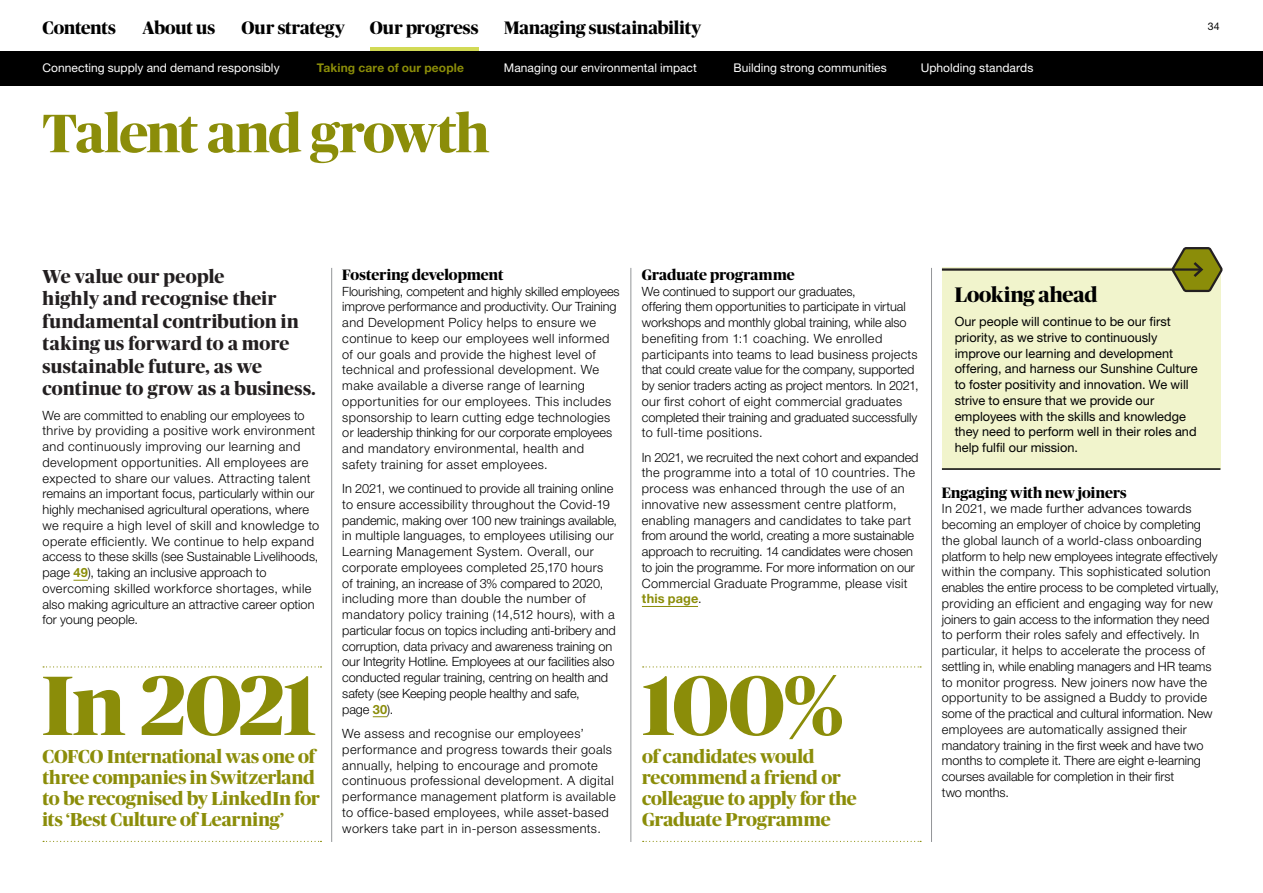
<style>
.page{position:relative;width:1263px;height:893px;background:#fff}
.page>*{position:absolute;margin:0;border:0;box-sizing:border-box;transform-origin:0 0}
.Pullout_1___Figure{font:700 84px "Publico Banner";letter-spacing:-.01em;color:#8b8d09}
.Page___H1{font:700 54px "Publico Banner";letter-spacing:-.02em;color:#8b8d09}
.Case_Study_-_Heads_s{font:700 21px "Publico Banner";letter-spacing:-.005em;color:#000}
.Pullout_1___Body{font:700 18.75px/21px "Publico Banner";letter-spacing:-.005em;color:#8b8d09}
.Body_-_Section_Intro{font:700 18.75px/22.5px "Publico Banner";letter-spacing:.01em;color:#231f20}
.t1{font:700 18px "Publico Banner";color:#000}
.Body___H1___Publico{font:700 15px "Publico Banner";letter-spacing:.005em;color:#000}
.Body___Copy{font:300 12.75px/15.8px "Helvetica Neue LT Std";letter-spacing:.015em;color:#000}
.Body___Copy-2{font:300 12.75px/15.8px "Helvetica Neue LT Std";letter-spacing:-.005em;color:#000}
.Pullout_2___Body{font:12.75px/15.8px "Helvetica Neue LT Std";color:#000}
.Body___Copy-3{font:300 12.75px/15.8px "Helvetica Neue LT Std";letter-spacing:.035em;color:#000}
.Navigation_Tabs___Re{font:12px "Helvetica Neue LT Std";letter-spacing:.005em;color:#fff}
.Navigation_Tabs___Gr{font:700 12px "Helvetica Neue LT Std";letter-spacing:.015em;color:#8b8d09}
.t2{font:10.5px "Helvetica Neue LT Std";color:#000}
.s1{font-weight:700;color:#8b8d09}
</style>
<div class="page">
<svg style="left:643px;top:666px;width:278px;height:1px"></svg>
<svg style="left:643px;top:841px;width:278px;height:1px"></svg>
<svg style="left:43px;top:666px;width:278px;height:1px"></svg>
<svg style="left:43px;top:841px;width:278px;height:1px"></svg>
<svg style="left:373px;top:716px;width:14px;height:1px"></svg>
<hr style="left:642px;top:606px;width:56px;height:1px;background:#8b8d09">
<svg style="left:73px;top:580px;width:15px;height:1px"></svg>
<hr style="left:331px;top:268px;width:1px;height:574px;background:#939598">
<hr style="left:631px;top:268px;width:1px;height:574px;background:#939598">
<hr style="left:931px;top:268px;width:1px;height:574px;background:#939598">
<div style="left:0;top:51px;width:1263px;height:34px;background:#000"></div>
<div style="left:942px;top:268px;width:278px;height:201px;background:#f1f4cc"></div>
<hr style="left:942px;top:468px;width:278px;height:2px;background:#000">
<hr style="left:942px;top:268px;width:259px;height:3px;background:#231f20">
<svg style="left:1169px;top:247px;width:54px;height:46px"></svg>
<hr style="left:370px;top:48px;width:108px;height:3px;background:#d2da56">
<h3 class="t1" style="left:43px;top:14px;width:75px">Contents</h3>
<h3 class="t1" style="left:142px;top:14px;width:74px">About us</h3>
<h3 class="t1" style="left:242px;top:14px;width:105px">Our strategy</h3>
<h3 class="t1" style="left:370px;top:14px;width:110px">Our progress</h3>
<h3 class="t1" style="left:504px;top:14px;width:199px">Managing sustainability</h3>
<p class="t2" style="left:1208px;top:20px;width:13px">34</p>
<p class="Navigation_Tabs___Re" style="left:43px;top:61px;width:239px">Connecting supply and demand responsibly</p>
<p class="Navigation_Tabs___Gr" style="left:317px;top:61px;width:149px">Taking care of our people</p>
<p class="Navigation_Tabs___Re" style="left:504px;top:61px;width:195px">Managing our environmental impact</p>
<p class="Navigation_Tabs___Re" style="left:733px;top:61px;width:155px">Building strong communities</p>
<p class="Navigation_Tabs___Re" style="left:921px;top:61px;width:114px">Upholding standards</p>
<p class="Page___H1" style="left:43px;top:95px;width:448px">Talent and growth</p>
<p class="Body_-_Section_Intro" style="left:43px;top:264px;width:275px">We value our people<br>highly and recognise their fundamental contribution in taking us forward to a more sustainable future, as we continue to grow as a business.</p>
<p class="Body___Copy" style="left:43px;top:407px;width:278px">We are committed to enabling our employees to thrive by providing a positive work environment and continuously improving our learning and development opportunities. All employees are expected to share our values. Attracting talent remains an important focus, particularly within our highly mechanised agricultural operations, where we require a high level of skill and knowledge to operate efficiently. We continue to help expand access to these skills (see Sustainable Livelihoods, page <span class="s1">49</span>), taking an inclusive approach to overcoming skilled workforce shortages, while also making agriculture an attractive career option for young people.</p>
<p class="Pullout_1___Figure" style="left:43px;top:646px;width:275px">In 2021</p>
<p class="Pullout_1___Body" style="left:43px;top:745px;width:279px">COFCO International was one of three companies in Switzerland to be recognised by LinkedIn for its ‘Best Culture of Learning’</p>
<p class="Body___H1___Publico" style="left:342px;top:264px;width:163px">Fostering development</p>
<p class="Body___Copy" style="left:342px;top:283px;width:279px">Flourishing, competent and highly skilled employees improve performance and productivity. Our Training and Development Policy helps to ensure we continue to keep our employees well informed of our goals and provide the highest level of technical and professional development. We make available a diverse range of learning opportunities for our employees. This includes sponsorship to learn cutting edge technologies or leadership thinking for our corporate employees and mandatory environmental, health and safety training for asset employees.</p>
<p class="Body___Copy-2" style="left:342px;top:480px;width:276px">In 2021, we continued to provide all training online to ensure accessibility throughout the Covid-19 pandemic, making over 100 new trainings available, in multiple languages, to employees utilising our Learning Management System. Overall, our corporate employees completed 25,170 hours<br>of training, an increase of 3% compared to 2020, including more than double the number of mandatory policy training (14,512 hours), with a particular focus on topics including anti-bribery and corruption, data privacy and awareness training on our Integrity Hotline. Employees at our facilities also conducted regular training, centring on health and safety (see Keeping people healthy and safe,<br>page <span class="s1">30</span>).</p>
<p class="Body___Copy-3" style="left:342px;top:725px;width:275px">We assess and recognise our employees’ performance and progress towards their goals annually, helping to encourage and promote continuous professional development. A digital performance management platform is available to office-based employees, while asset-based workers take part in in-person assessments.</p>
<p class="Body___H1___Publico" style="left:642px;top:264px;width:154px">Graduate programme</p>
<p class="Body___Copy-2" style="left:642px;top:283px;width:278px">We continued to support our graduates,<br>offering them opportunities to participate in virtual workshops and monthly global training, while also benefiting from 1:1 coaching. We enrolled participants into teams to lead business projects that could create value for the company, supported by senior traders acting as project mentors. In 2021, our first cohort of eight commercial graduates completed their training and graduated successfully to full-time positions.</p>
<p class="Body___Copy" style="left:642px;top:449px;width:278px">In 2021, we recruited the next cohort and expanded the programme into a total of 10 countries. The process was enhanced through the use of an innovative new assessment centre platform, enabling managers and candidates to take part from around the world, creating a more sustainable approach to recruiting. 14 candidates were chosen to join the programme. For more information on our Commercial Graduate Programme, please visit <span class="s1">this page</span>.</p>
<p class="Pullout_1___Figure" style="left:642px;top:646px;width:203px">100%</p>
<p class="Pullout_1___Body" style="left:642px;top:745px;width:216px">of candidates would recommend a friend or colleague to apply for the<br>Graduate Programme</p>
<p class="Case_Study_-_Heads_s" style="left:955px;top:279px;width:144px">Looking ahead</p>
<p class="Pullout_2___Body" style="left:955px;top:313px;width:244px">Our people will continue to be our first priority, as we strive to continuously improve our learning and development offering, and harness our Sunshine Culture to foster positivity and innovation. We will strive to ensure that we provide our employees with the skills and knowledge they need to perform well in their roles and help fulfil our mission.</p>
<p class="Body___H1___Publico" style="left:942px;top:482px;width:186px">Engaging with new joiners</p>
<p class="Body___Copy" style="left:942px;top:501px;width:279px">In 2021, we made further advances towards becoming an employer of choice by completing the global launch of a world-class onboarding platform to help new employees integrate effectively within the company. This sophisticated solution enables the entire process to be completed virtually, providing an efficient and engaging way for new joiners to gain access to the information they need to perform their roles safely and effectively. In particular, it helps to accelerate the process of settling in, while enabling managers and HR teams to monitor progress. New joiners now have the opportunity to be assigned a Buddy to provide some of the practical and cultural information. New employees are automatically assigned their mandatory training in the first week and have two months to complete it. There are eight e-learning courses available for completion in their first<br>two months.</p>
</div>
